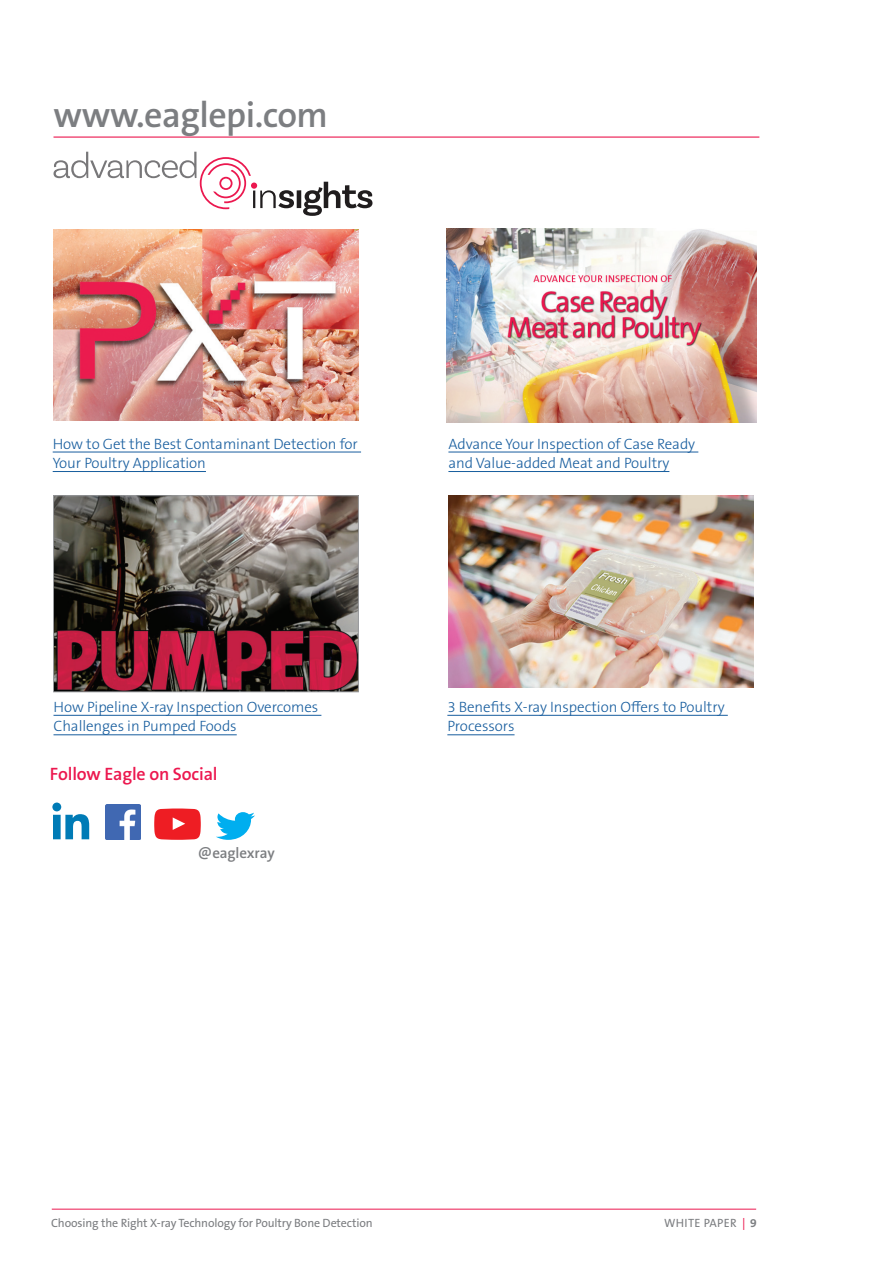
<style>
.page{position:relative;width:893px;height:1263px;background:#fff}
.page>*{position:absolute;margin:0;border:0;box-sizing:border-box;transform-origin:0 0}
.t1{font:600 36px "The Sans B W6";letter-spacing:-.015em;color:#7c7e81}
.t2{font:600 18px "The Sans B W6";letter-spacing:-.01em;color:#ec184f}
.t3{font:300 15px/19.5px "The Sans B W3";letter-spacing:-.005em;color:#175d9e}
.t4{font:600 15px "The Sans B W6";letter-spacing:-.01em;color:#7c7e81}
.t5{font:12px "The Sans B W5 Plain";letter-spacing:-.01em;color:#7c7e81}
.t6{font:12px "The Sans B W5 Plain";letter-spacing:.025em;color:#7c7e81}
.s1{color:#ec184f}
.s2{font-family:"The Sans B W7";font-weight:700}
</style>
<div class="page">
<hr style="left:52px;top:1209px;width:704px;height:1px;background:#ec184f">
<hr style="left:54px;top:137px;width:705px;height:1px;background:#ec184f">
<div style="left:206px;top:163px;width:40px;height:40px;border:2px solid #eb184f;border-radius:50%"></div>
<div style="left:200px;top:157px;width:52px;height:52px;border:2px solid #eb184f;border-radius:50%"></div>
<hr style="left:297px;top:190px;width:4px;height:18px;background:#201d1e">
<svg style="left:303px;top:182px;width:69px;height:34px"></svg>
<svg style="left:54px;top:152px;width:142px;height:26px"></svg>
<svg style="left:204px;top:167px;width:90px;height:43px"></svg>
<hr style="left:53px;top:452px;width:308px;height:1px;background:#175d9e">
<hr style="left:53px;top:471px;width:153px;height:1px;background:#175d9e">
<hr style="left:448px;top:452px;width:250px;height:1px;background:#175d9e">
<hr style="left:448px;top:471px;width:221px;height:1px;background:#175d9e">
<img style="left:55px;top:497px;width:302px;height:193px">
<div style="left:53px;top:495px;width:306px;height:197px;border:1px solid #999b9e"></div>
<hr style="left:54px;top:715px;width:267px;height:1px;background:#175d9e">
<hr style="left:54px;top:734px;width:183px;height:1px;background:#175d9e">
<img style="left:448px;top:496px;width:306px;height:192px">
<hr style="left:447px;top:715px;width:281px;height:1px;background:#175d9e">
<hr style="left:447px;top:734px;width:68px;height:1px;background:#175d9e">
<img style="left:54px;top:229px;width:304px;height:192px">
<img style="left:446px;top:229px;width:311px;height:193px">
<svg style="left:52px;top:802px;width:37px;height:37px"></svg>
<svg style="left:154px;top:808px;width:47px;height:32px;background:#f03b40"></svg>
<svg style="left:216px;top:812px;width:39px;height:28px"></svg>
<img style="left:106px;top:805px;width:35px;height:34px">
<h1 class="t1" style="left:54px;top:91px;width:276px">www.eaglepi.com</h1>
<p class="t3" style="left:53px;top:434px;width:307px">How to Get the Best Contaminant Detection for<br>Your Poultry Application</p>
<p class="t3" style="left:448px;top:434px;width:248px">Advance Your Inspection of Case Ready and Value-added Meat and Poultry</p>
<p class="t3" style="left:54px;top:697px;width:266px">How Pipeline X-ray Inspection Overcomes<br>Challenges in Pumped Foods</p>
<p class="t3" style="left:447px;top:697px;width:279px">3 Benefits X-ray Inspection Offers to Poultry<br>Processors</p>
<p class="t2" style="left:50px;top:762px;width:169px">Follow Eagle on Social</p>
<p class="t4" style="left:198px;top:843px;width:78px">@eaglexray</p>
<p class="t5" style="left:51px;top:1215px;width:323px">Choosing the Right X-ray Technology for Poultry Bone Detection</p>
<p class="t6" style="left:664px;top:1215px;width:94px">WHITE PAPER <span class="s1">|</span> <span class="s2">9</span></p>
</div>
